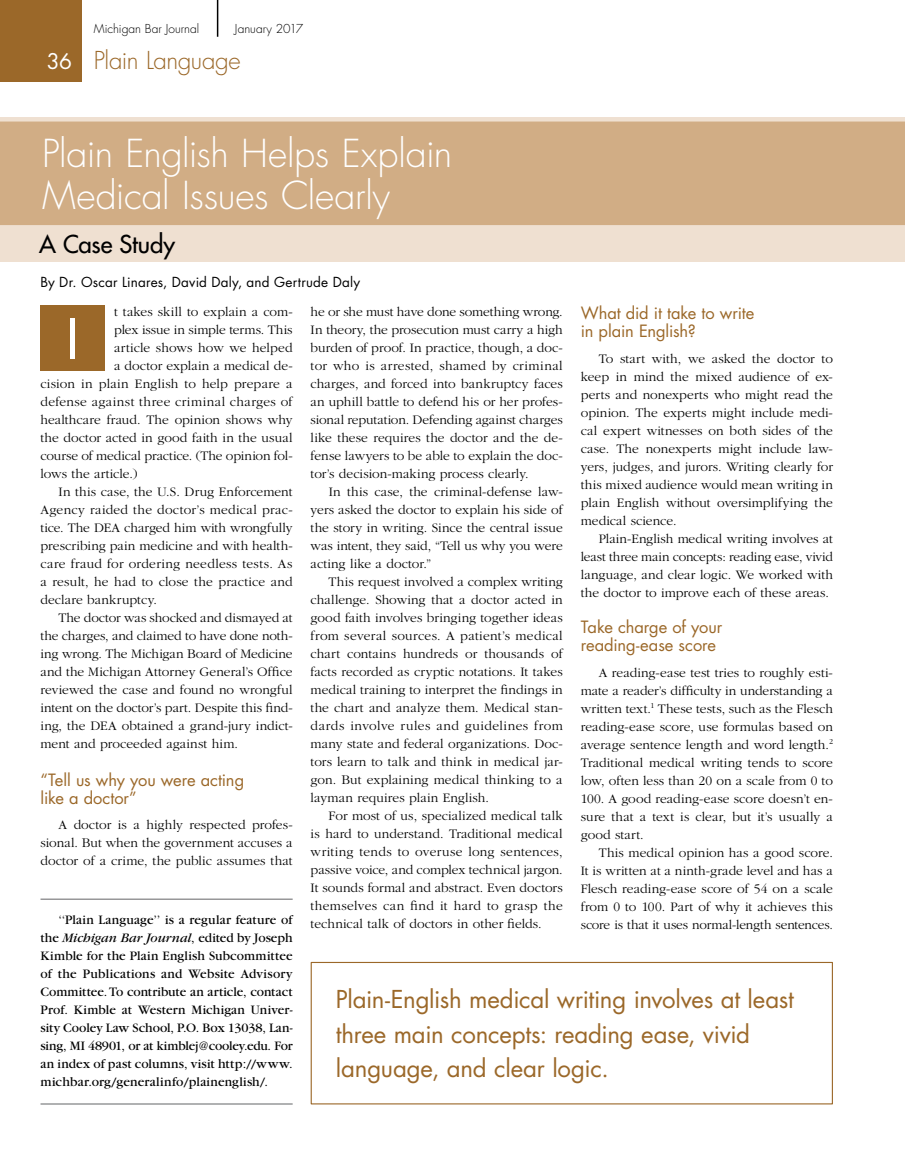
<style>
.page{position:relative;width:905px;height:1175px;background:#fff}
.page>*{position:absolute;margin:0;border:0;box-sizing:border-box;transform-origin:0 0}
.t1{font:54px "Futura";color:#fff}
.t2{font:300 37.5px/42px "Futura";letter-spacing:-.01em;color:#fff}
.t3{font:24px/34.5px "Futura";letter-spacing:-.01em;color:#9b6829}
.t4{font:300 24px "Futura";letter-spacing:-.02em;color:#9b6829}
.t5{font:24px "Futura";letter-spacing:-.005em;color:#000}
.t6{font:16.5px/18px "Futura";letter-spacing:-.005em;color:#9b6829}
.t7{font:300 13.5px/18px "Garamond";letter-spacing:.005em;color:#000;text-align:justify}
.t8{font:13.5px/18px "Garamond";letter-spacing:.015em;color:#000;text-align:justify}
.t9{font:300 13.5px "Garamond";letter-spacing:.025em;color:#000}
.t10{font:13.5px "Futura";letter-spacing:.02em;color:#000}
.t11{font:300 12px "Futura";color:#000}
.s1{font-weight:400;font-size:21px;color:#fff}
.s2{font-style:italic}
</style>
<div class="page">
<div style="left:0;top:0;width:82px;height:82px;background:#9b6829"></div>
<hr style="left:217px;top:0;width:1px;height:37px;background:#000">
<div style="left:0;top:225px;width:904px;height:36px;background:#efe0d1"></div>
<div style="left:0;top:117px;width:904px;height:108px;background:#d1ad85"></div>
<hr style="left:40px;top:898px;width:252px;height:1px;background:#636466">
<hr style="left:40px;top:1103px;width:252px;height:1px;background:#636466">
<div style="left:40px;top:305px;width:65px;height:65px;background:#9b6829"></div>
<div style="left:310px;top:962px;width:522px;height:142px;border:1px solid #9b6829"></div>
<p class="t11" style="left:94px;top:21px;width:107px">Michigan Bar Journal</p>
<p class="t11" style="left:235px;top:21px;width:70px">January 2017</p>
<h3 class="t4" style="left:47px;top:45px;width:195px"><span class="s1">36</span> Plain Language</h3>
<h2 class="t2" style="left:42px;top:132px;width:412px">Plain English Helps Explain<br>Medical Issues Clearly</h2>
<h3 class="t5" style="left:39px;top:228px;width:138px">A Case Study</h3>
<p class="t10" style="left:40px;top:272px;width:321px">By Dr. Oscar Linares, David Daly, and Gertrude Daly</p>
<p class="t7" style="left:114px;top:303px;width:180px">t takes skill to explain a com-</p>
<p class="t7" style="left:114px;top:321px;width:180px">plex issue in simple terms. This</p>
<p class="t7" style="left:114px;top:339px;width:180px">article shows how we helped</p>
<p class="t7" style="left:114px;top:357px;width:180px">a doctor explain a medical de-</p>
<p class="t7" style="left:40px;top:375px;width:253px">cision in plain English to help prepare a</p>
<p class="t9" style="left:40px;top:395px;width:253px">defense against three criminal charges of</p>
<p class="t7" style="left:40px;top:411px;width:253px">healthcare fraud. The opinion shows why</p>
<p class="t7" style="left:40px;top:429px;width:253px">the doctor acted in good faith in the usual</p>
<p class="t7" style="left:40px;top:447px;width:254px">course of medical practice. (The opinion fol-</p>
<p class="t7" style="left:40px;top:465px;width:99px">lows the article.)</p>
<p class="t7" style="left:58px;top:483px;width:235px">In this case, the U.S. Drug Enforcement</p>
<p class="t9" style="left:40px;top:503px;width:254px">Agency raided the doctor’s medical prac-</p>
<p class="t7" style="left:40px;top:519px;width:254px">tice. The DEA charged him with wrongfully</p>
<p class="t7" style="left:40px;top:537px;width:254px">prescribing pain medicine and with health-</p>
<p class="t9" style="left:40px;top:557px;width:253px">care fraud for ordering needless tests. As</p>
<p class="t7" style="left:40px;top:573px;width:254px">a result, he had to close the practice and</p>
<p class="t7" style="left:40px;top:591px;width:118px">declare bankruptcy.</p>
<p class="t7" style="left:58px;top:609px;width:235px">The doctor was shocked and dismayed at</p>
<p class="t7" style="left:40px;top:627px;width:254px">the charges, and claimed to have done noth-</p>
<p class="t7" style="left:40px;top:645px;width:254px">ing wrong. The Michigan Board of Medicine</p>
<p class="t7" style="left:40px;top:663px;width:254px">and the Michigan Attorney General’s Office</p>
<p class="t7" style="left:40px;top:681px;width:254px">reviewed the case and found no wrongful</p>
<p class="t7" style="left:40px;top:699px;width:254px">intent on the doctor’s part. Despite this find-</p>
<p class="t7" style="left:40px;top:717px;width:254px">ing, the DEA obtained a grand-jury indict-</p>
<p class="t7" style="left:40px;top:735px;width:199px">ment and proceeded against him.</p>
<p class="t6" style="left:40px;top:770px;width:205px">“Tell us why you were acting like a doctor”</p>
<p class="t7" style="left:40px;top:816px;width:254px;text-indent:18px">A doctor is a highly respected profes&shy;sional. But when the government accuses a doctor of a crime, the public assumes that</p>
<h1 class="t1" style="left:66px;top:302px;width:14px">I</h1>
<p class="t8" style="left:40px;top:910px;width:254px;text-indent:18px">‘‘Plain Language’’ is a regular feature of the <span class="s2">Michigan Bar Journal</span>, edited by Joseph Kimble for the Plain English Subcommittee of the Publications and Website Advisory Committee. To contribute an article, contact Prof. Kimble at Western Michigan Univer&shy;sity Cooley Law School, P.O. Box 13038, Lan&shy;sing, MI 48901, or at kimblej@cooley.edu. For an index of past columns, visit http://www. michbar.org/generalinfo/plainenglish/.</p>
<p class="t7" style="left:310px;top:303px;width:254px">he or she must have done something wrong.<br>In theory, the prosecution must carry a high burden of proof. In practice, though, a doc&shy;tor who is arrested, shamed by criminal charges, and forced into bankruptcy faces an uphill battle to defend his or her profes&shy;sional reputation. Defending against charges like these requires the doctor and the de&shy;fense lawyers to be able to explain the doc&shy;tor’s decision-making process clearly.</p>
<p class="t7" style="left:310px;top:483px;width:254px;text-indent:18px">In this case, the criminal-defense law&shy;yers asked the doctor to explain his side of the story in writing. Since the central issue was intent, they said, “Tell us why you were acting like a doctor.”</p>
<p class="t7" style="left:310px;top:573px;width:254px;text-indent:18px">This request involved a complex writing challenge. Showing that a doctor acted in good faith involves bringing together ideas from several sources. A patient’s medical chart contains hundreds or thousands of facts recorded as cryptic notations. It takes medical training to interpret the findings in the chart and analyze them. Medical stan&shy;dards involve rules and guidelines from many state and federal organizations. Doc&shy;tors learn to talk and think in medical jar&shy;gon. But explaining medical thinking to a layman requires plain English.</p>
<p class="t7" style="left:310px;top:807px;width:254px;text-indent:18px">For most of us, specialized medical talk is hard to understand. Traditional medical writing tends to overuse long sentences, passive voice, and complex technical jargon.<br>It sounds formal and abstract. Even doctors themselves can find it hard to grasp the technical talk of doctors in other fields.</p>
<p class="t6" style="left:580px;top:304px;width:175px">What did it take to write in plain English?</p>
<p class="t7" style="left:581px;top:349px;width:254px;text-indent:18px">To start with, we asked the doctor to keep in mind the mixed audience of ex&shy;perts and nonexperts who might read the opinion. The experts might include medi&shy;cal expert witnesses on both sides of the case. The nonexperts might include law&shy;yers, judges, and jurors. Writing clearly for this mixed audience would mean writing in plain English without oversimplifying the medical science.</p>
<p class="t7" style="left:580px;top:529px;width:254px;text-indent:18px">Plain-English medical writing involves at least three main concepts: reading ease, vivid language, and clear logic. We worked with the doctor to improve each of these areas.</p>
<p class="t6" style="left:580px;top:618px;width:143px">Take charge of your reading-ease score</p>
<p class="t7" style="left:580px;top:664px;width:254px;text-indent:18px">A reading-ease test tries to roughly esti&shy;mate a reader’s difficulty in understanding a written text.<sup>1</sup> These tests, such as the Flesch reading-ease score, use formulas based on average sentence length and word length.<sup>2<br></sup>Traditional medical writing tends to score low, often less than 20 on a scale from 0 to 100. A good reading-ease score doesn’t en&shy;sure that a text is clear, but it’s usually a good start.</p>
<p class="t7" style="left:580px;top:844px;width:254px;text-indent:18px">This medical opinion has a good score.<br>It is written at a ninth-grade level and has a Flesch reading-ease score of 54 on a scale from 0 to 100. Part of why it achieves this score is that it uses normal-length sentences.</p>
<h3 class="t3" style="left:336px;top:981px;width:459px">Plain-English medical writing involves at least three main concepts: reading ease, vivid language, and clear logic.</h3>
</div>
